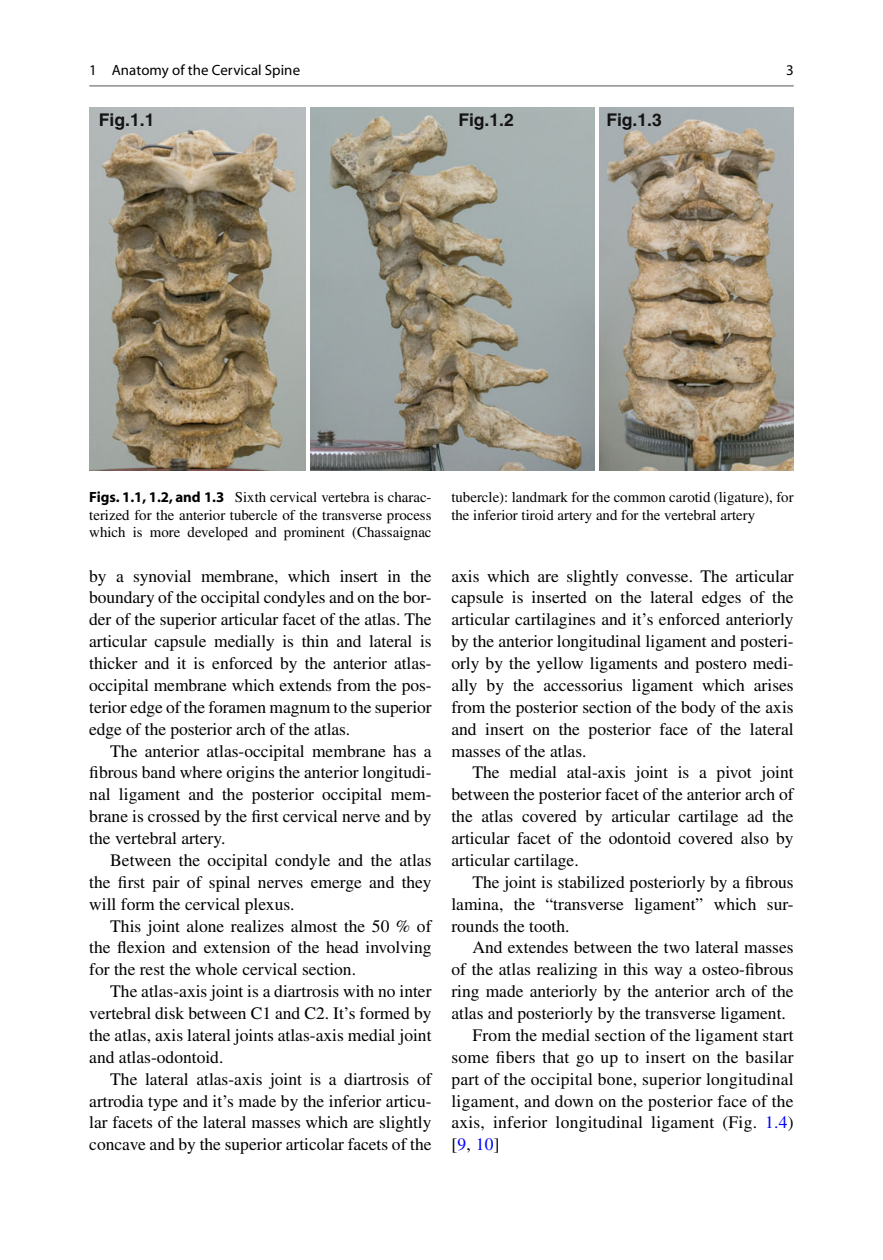
<style>
.page{position:relative;width:883px;height:1260px;background:#fff}
.page>*{position:absolute;margin:0;border:0;box-sizing:border-box;transform-origin:0 0}
.t1{font:17.5px/21.9px "Schfwq Times";color:#000;text-align:justify}
.t2{font:700 17.5px "Rxgxms Helvetica";color:#131413}
.t3{font:14.88px/17.5px "Schfwq Times";color:#000;text-align:justify}
.t4{font:14.88px "Mgfmsn Myriad";letter-spacing:.005em;color:#000}
.s1{font-family:"Jdvqml Myriad";font-weight:700}
.s2{color:#0000fa}
</style>
<div class="page">
<img style="left:89px;top:107px;width:217px;height:364px">
<img style="left:311px;top:107px;width:283px;height:364px">
<img style="left:599px;top:107px;width:195px;height:364px">
<hr style="left:89px;top:85px;width:705px;height:2px;background:#9c9c9c">
<p class="t4" style="left:89px;top:64px;width:212px">1 Anatomy of the Cervical Spine</p>
<p class="t2" style="left:99px;top:109px;width:57px">Fig.1.1</p>
<p class="t2" style="left:458px;top:109px;width:57px">Fig.1.2</p>
<p class="t2" style="left:606px;top:109px;width:57px">Fig.1.3</p>
<p class="t4" style="left:786px;top:64px;width:9px">3</p>
<p class="t3" style="left:89px;top:490px;width:344px"><span class="s1">Figs. 1.1, 1.2, and 1.3</span> Sixth cervical vertebra is charac&shy;terized for the anterior tubercle of the transverse process which is more developed and prominent (Chassaignac</p>
<p class="t3" style="left:451px;top:490px;width:344px">tubercle): landmark for the common carotid (ligature), for the inferior tiroid artery and for the vertebral artery</p>
<p class="t1" style="left:89px;top:566px;width:344px">by a synovial membrane, which insert in the boundary of the occipital condyles and on the bor&shy;der of the superior articular facet of the atlas. The articular capsule medially is thin and lateral is thicker and it is enforced by the anterior atlas&shy;occipital membrane which extends from the pos&shy;terior edge of the foramen magnum to the superior edge of the posterior arch of the atlas.</p>
<p class="t1" style="left:89px;top:741px;width:344px;text-indent:21px">The anterior atlas-occipital membrane has a fibrous band where origins the anterior longitudi&shy;nal ligament and the posterior occipital mem&shy;brane is crossed by the first cervical nerve and by the vertebral artery.</p>
<p class="t1" style="left:89px;top:851px;width:344px;text-indent:21px">Between the occipital condyle and the atlas the first pair of spinal nerves emerge and they will form the cervical plexus.</p>
<p class="t1" style="left:89px;top:916px;width:344px;text-indent:21px">This joint alone realizes almost the 50 % of the flexion and extension of the head involving for the rest the whole cervical section.</p>
<p class="t1" style="left:89px;top:982px;width:344px;text-indent:21px">The atlas-axis joint is a diartrosis with no inter vertebral disk between C1 and C2. It’s formed by the atlas, axis lateral joints atlas-axis medial joint and atlas-odontoid.</p>
<p class="t1" style="left:89px;top:1070px;width:344px;text-indent:21px">The lateral atlas-axis joint is a diartrosis of artrodia type and it’s made by the inferior articu&shy;lar facets of the lateral masses which are slightly concave and by the superior articolar facets of the</p>
<p class="t1" style="left:451px;top:566px;width:344px">axis which are slightly convesse. The articular capsule is inserted on the lateral edges of the articular cartilagines and it’s enforced anteriorly by the anterior longitudinal ligament and posteri&shy;orly by the yellow ligaments and postero medi&shy;ally by the accessorius ligament which arises from the posterior section of the body of the axis and insert on the posterior face of the lateral masses of the atlas.</p>
<p class="t1" style="left:451px;top:763px;width:344px;text-indent:21px">The medial atal-axis joint is a pivot joint between the posterior facet of the anterior arch of the atlas covered by articular cartilage ad the articular facet of the odontoid covered also by articular cartilage.</p>
<p class="t1" style="left:451px;top:873px;width:344px;text-indent:21px">The joint is stabilized posteriorly by a fibrous lamina, the “ transverse ligament ” which sur&shy;rounds the tooth.</p>
<p class="t1" style="left:472px;top:938px;width:323px">And extendes between the two lateral masses</p>
<p class="t1" style="left:451px;top:960px;width:344px">of the atlas realizing in this way a osteo-fibrous</p>
<p class="t1" style="left:451px;top:982px;width:344px">ring made anteriorly by the anterior arch of the</p>
<p class="t1" style="left:451px;top:1004px;width:336px">atlas and posteriorly by the transverse ligament.</p>
<p class="t1" style="left:472px;top:1026px;width:323px">From the medial section of the ligament start</p>
<p class="t1" style="left:451px;top:1048px;width:344px">some fibers that go up to insert on the basilar</p>
<p class="t1" style="left:451px;top:1070px;width:344px">part of the occipital bone, superior longitudinal</p>
<p class="t1" style="left:451px;top:1091px;width:344px">ligament , and down on the posterior face of the</p>
<p class="t1" style="left:451px;top:1113px;width:344px">axis, inferior longitudinal ligament (Fig. <span class="s2">1.4</span> )</p>
<p class="t1" style="left:451px;top:1135px;width:50px">[ <span class="s2">9</span> , <span class="s2">10</span> ]</p>
</div>
